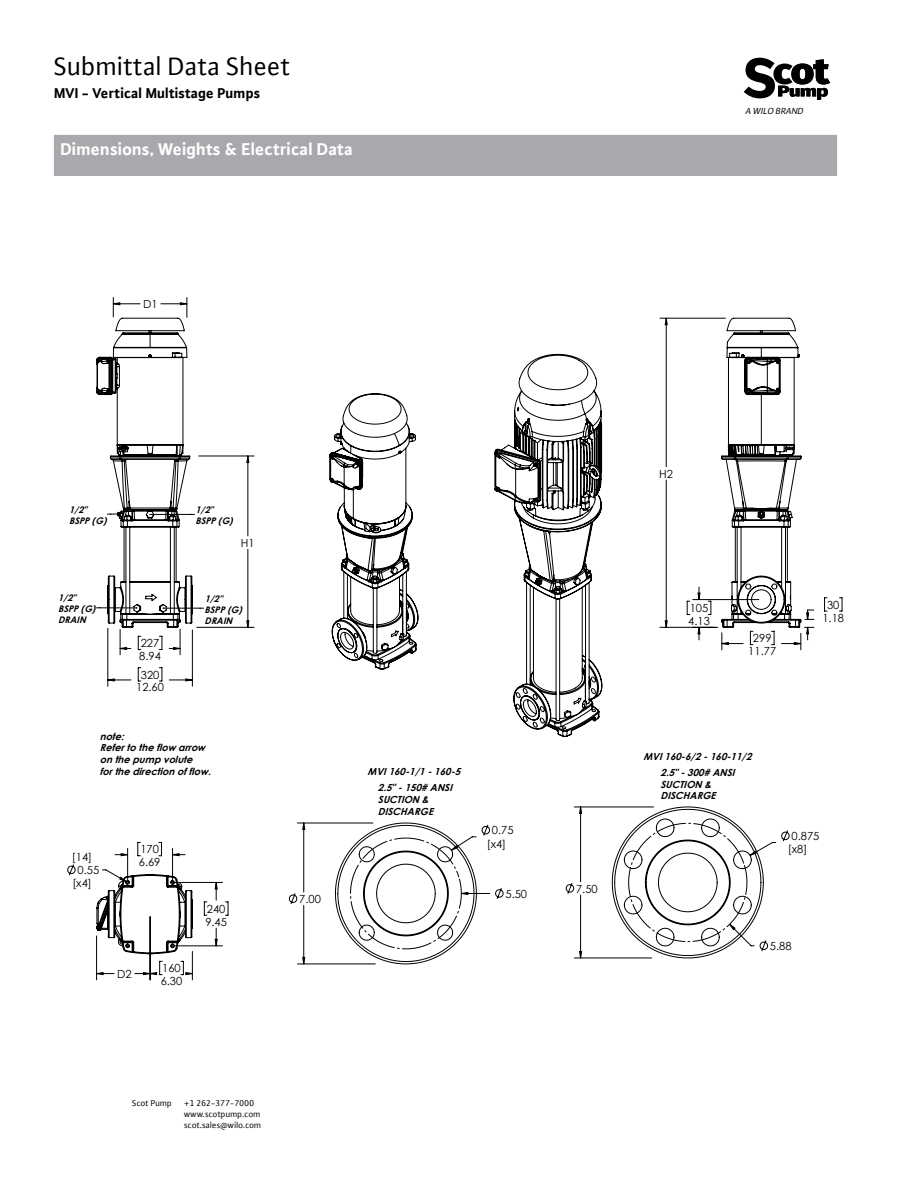
<style>
.page{position:relative;width:918px;height:1188px;background:#fff}
.page>*{position:absolute;margin:0;border:0;box-sizing:border-box;transform-origin:0 0}
.t1{font:27px "WILO Plus FM";color:#000}
.t2{font:700 18px "WILO Plus FM";color:#fff}
.t3{font:700 15px "WILO Plus FM";color:#000}
.t4{font:11.25px/12.9px "Century Gothic";color:#000}
.t5{font:italic 700 9.75px/11.7px "Century Gothic";color:#000}
.t6{font:italic 9.3px "WILO Plus FM";color:#000}
.t7{font:italic 700 9.15px/11.1px "Century Gothic";color:#000}
.t8{font:9px/10.8px "WILO Plus FM";color:#000}
</style>
<div class="page">
<svg style="left:744px;top:58px;width:86px;height:42px"></svg>
<div style="left:54px;top:135px;width:783px;height:41px;background:#a7a9ac"></div>
<svg style="left:67px;top:864px;width:9px;height:12px"></svg>
<svg style="left:97px;top:303px;width:712px;height:672px"></svg>
<svg style="left:721px;top:318px;width:81px;height:310px"></svg>
<svg style="left:329px;top:393px;width:90px;height:277px"></svg>
<svg style="left:96px;top:318px;width:98px;height:310px"></svg>
<svg style="left:335px;top:806px;width:433px;height:158px"></svg>
<svg style="left:494px;top:354px;width:108px;height:383px"></svg>
<svg style="left:96px;top:874px;width:97px;height:80px"></svg>
<h1 class="t1" style="left:54px;top:49px;width:238px">Submittal Data Sheet</h1>
<h3 class="t3" style="left:54px;top:83px;width:208px">MVI - Vertical Multistage Pumps</h3>
<h2 class="t2" style="left:60px;top:137px;width:294px">Dimensions, Weights &amp; Electrical Data</h2>
<p class="t4" style="left:143px;top:297px;width:16px">D1</p>
<p class="t6" style="left:746px;top:105px;width:60px">A WILO BRAND</p>
<p class="t7" style="left:69px;top:504px;width:42px">1/2"<br>BSPP(G)</p>
<p class="t7" style="left:195px;top:504px;width:42px">1/2"<br>BSPP(G)</p>
<p class="t4" style="left:241px;top:536px;width:15px">H1</p>
<p class="t7" style="left:58px;top:592px;width:42px">1/2"<br>BSPP(G)<br>DRAIN</p>
<p class="t7" style="left:205px;top:592px;width:42px">1/2"<br>BSPP(G)<br>DRAIN</p>
<p class="t4" style="left:139px;top:636px;width:23px">227<br>8.94</p>
<p class="t4" style="left:136px;top:668px;width:29px;text-align:center">320<br>12.60</p>
<p class="t5" style="left:100px;top:730px;width:116px">note:<br>Refertotheflow arrow onthepumpvolute forthedirectionofflow.</p>
<p class="t4" style="left:72px;top:850px;width:22px">[14]</p>
<p class="t4" style="left:78px;top:863px;width:23px">0.55</p>
<p class="t4" style="left:72px;top:877px;width:21px">[x4]</p>
<p class="t4" style="left:139px;top:843px;width:23px">170<br>6.69</p>
<p class="t4" style="left:117px;top:967px;width:16px">D2</p>
<p class="t4" style="left:161px;top:962px;width:23px">160<br>6.30</p>
<p class="t4" style="left:205px;top:902px;width:23px">240<br>9.45</p>
<p class="t4" style="left:299px;top:892px;width:23px">7.00</p>
<p class="t8" style="left:132px;top:1098px;width:41px">Scot Pump</p>
<p class="t8" style="left:184px;top:1098px;width:79px">+1 262-377-7000 www.scotpump.com scot.sales@wilo.com</p>
<p class="t5" style="left:368px;top:765px;width:98px">MVI160-1/1-160-5</p>
<p class="t5" style="left:378px;top:782px;width:79px">2.5"-150#ANSI<br>SUCTION &amp;<br>DISCHARGE</p>
<p class="t4" style="left:487px;top:824px;width:28px;line-height:13.4px;text-indent:5px">0.75 [x4]</p>
<p class="t4" style="left:505px;top:887px;width:23px">5.50</p>
<p class="t4" style="left:659px;top:467px;width:15px">H2</p>
<p class="t4" style="left:576px;top:882px;width:23px">7.50</p>
<p class="t4" style="left:688px;top:601px;width:23px">105<br>4.13</p>
<p class="t4" style="left:748px;top:632px;width:29px;text-align:center">299<br>11.77</p>
<p class="t4" style="left:822px;top:598px;width:23px;text-align:center">30<br>1.18</p>
<p class="t5" style="left:643px;top:750px;width:113px">MVI160-6/2-160-11/2</p>
<p class="t5" style="left:661px;top:766px;width:79px">2.5"-300#ANSI<br>SUCTION &amp;<br>DISCHARGE</p>
<p class="t4" style="left:788px;top:829px;width:33px;line-height:13.4px;text-indent:4px">0.875 [x8]</p>
<p class="t4" style="left:770px;top:939px;width:23px">5.88</p>
</div>
